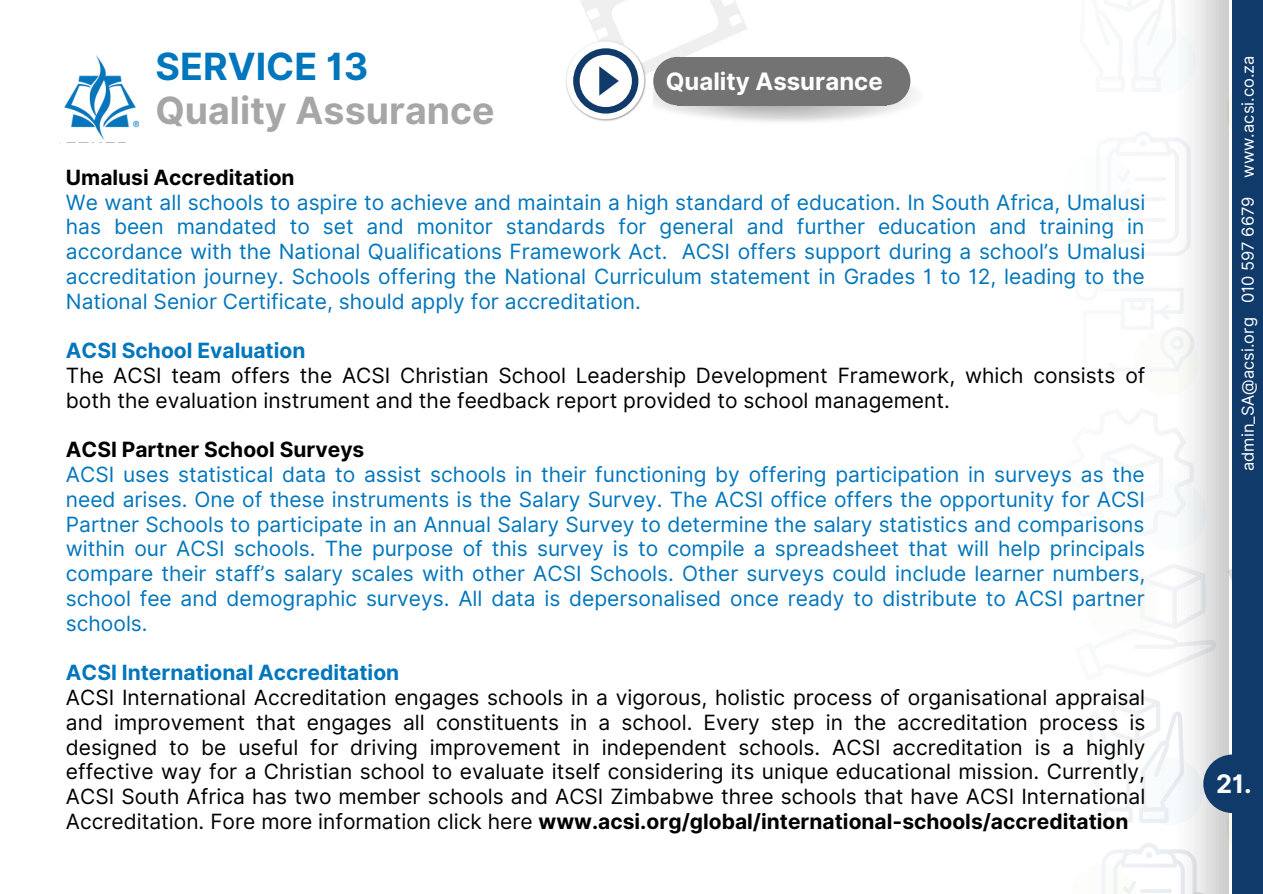
<style>
.page{position:relative;width:1263px;height:894px;background:#fff}
.page>*{position:absolute;margin:0;border:0;box-sizing:border-box;transform-origin:0 0}
.t1{font:700 37.5px "Inter";color:#a6a6a6}
.t2{font:700 37.5px "Inter";color:#0076bd}
.t3{font:700 25.5px "Inter";color:#fff}
.t4{font:700 24px "Inter";color:#fff}
.t5{font:21px/24.8px "Inter";color:#0076bd;text-align:justify}
.t6{font:21px/24.8px "Inter";color:#000}
.t7{font:700 21px "Inter";color:#0076bd}
.t8{font:700 21px "Inter";color:#000}
.t9{font:16.5px "Inter";color:#fff}
.s1{font-weight:700}
</style>
<div class="page">
<img style="left:1169px;top:0;width:64px;height:893px">
<div style="left:1233px;top:0;width:30px;height:893px;background:#103a6a"></div>
<img style="left:64px;top:56px;width:74px;height:84px">
<div style="left:1203px;top:754px;width:59px;height:58px;background:#103a6a;border-radius:50%"></div>
<img style="left:583px;top:114px;width:45px;height:7px">
<img style="left:691px;top:79px;width:225px;height:43px">
<svg style="left:566px;top:0;width:182px;height:114px"></svg>
<div style="left:678px;top:57px;width:209px;height:48px;background:#737373"></div>
<div style="left:653px;top:57px;width:49px;height:48px;background:#737373;border-radius:50%"></div>
<div style="left:862px;top:57px;width:48px;height:48px;background:#737373;border-radius:50%"></div>
<h1 class="t2" style="left:156px;top:44px;width:214px">SERVICE 13</h1>
<h1 class="t1" style="left:156px;top:88px;width:340px">Quality Assurance</h1>
<p class="t8" style="left:66px;top:165px;width:230px">Umalusi Accreditation</p>
<p class="t5" style="left:66px;top:190px;width:1081px">We want all schools to aspire to achieve and maintain a high standard of education. In South Africa, Umalusi has been mandated to set and monitor standards for general and further education and training in accordance with the National Qualifications Framework Act. ACSI offers support during a school’s Umalusi accreditation journey. Schools offering the National Curriculum statement in Grades 1 to 12, leading to the National Senior Certificate, should apply for accreditation.</p>
<p class="t7" style="left:66px;top:338px;width:241px">ACSI School Evaluation</p>
<p class="t6" style="left:66px;top:363px;width:1081px">The ACSI team offers the ACSI Christian School Leadership Development Framework, which consists of both the evaluation instrument and the feedback report provided to school management.</p>
<p class="t8" style="left:66px;top:437px;width:300px">ACSI Partner School Surveys</p>
<p class="t5" style="left:66px;top:462px;width:1081px">ACSI uses statistical data to assist schools in their functioning by offering participation in surveys as the need arises. One of these instruments is the Salary Survey. The ACSI office offers the opportunity for ACSI Partner Schools to participate in an Annual Salary Survey to determine the salary statistics and comparisons within our ACSI schools. The purpose of this survey is to compile a spreadsheet that will help principals compare their staff’s salary scales with other ACSI Schools. Other surveys could include learner numbers, school fee and demographic surveys. All data is depersonalised once ready to distribute to ACSI partner schools.</p>
<p class="t7" style="left:66px;top:659px;width:335px">ACSI International Accreditation</p>
<p class="t6" style="left:66px;top:684px;width:1081px;text-align:justify">ACSI International Accreditation engages schools in a vigorous, holistic process of organisational appraisal and improvement that engages all constituents in a school. Every step in the accreditation process is designed to be useful for driving improvement in independent schools. ACSI accreditation is a highly effective way for a Christian school to evaluate itself considering its unique educational mission. Currently, ACSI South Africa has two member schools and ACSI Zimbabwe three schools that have ACSI International Accreditation. Fore more information click here <span class="s1">www.acsi.org/global/international-schools/accreditation</span></p>
<p class="t4" style="left:666px;top:67px;width:218px">Quality Assurance</p>
<p class="t9" style="left:1238px;top:471px;width:417px;rotate:-90deg">admin_SA@acsi.org 010 597 6679 www.acsi.co.za</p>
<p class="t3" style="left:1216px;top:768px;width:37px">21.</p>
</div>
